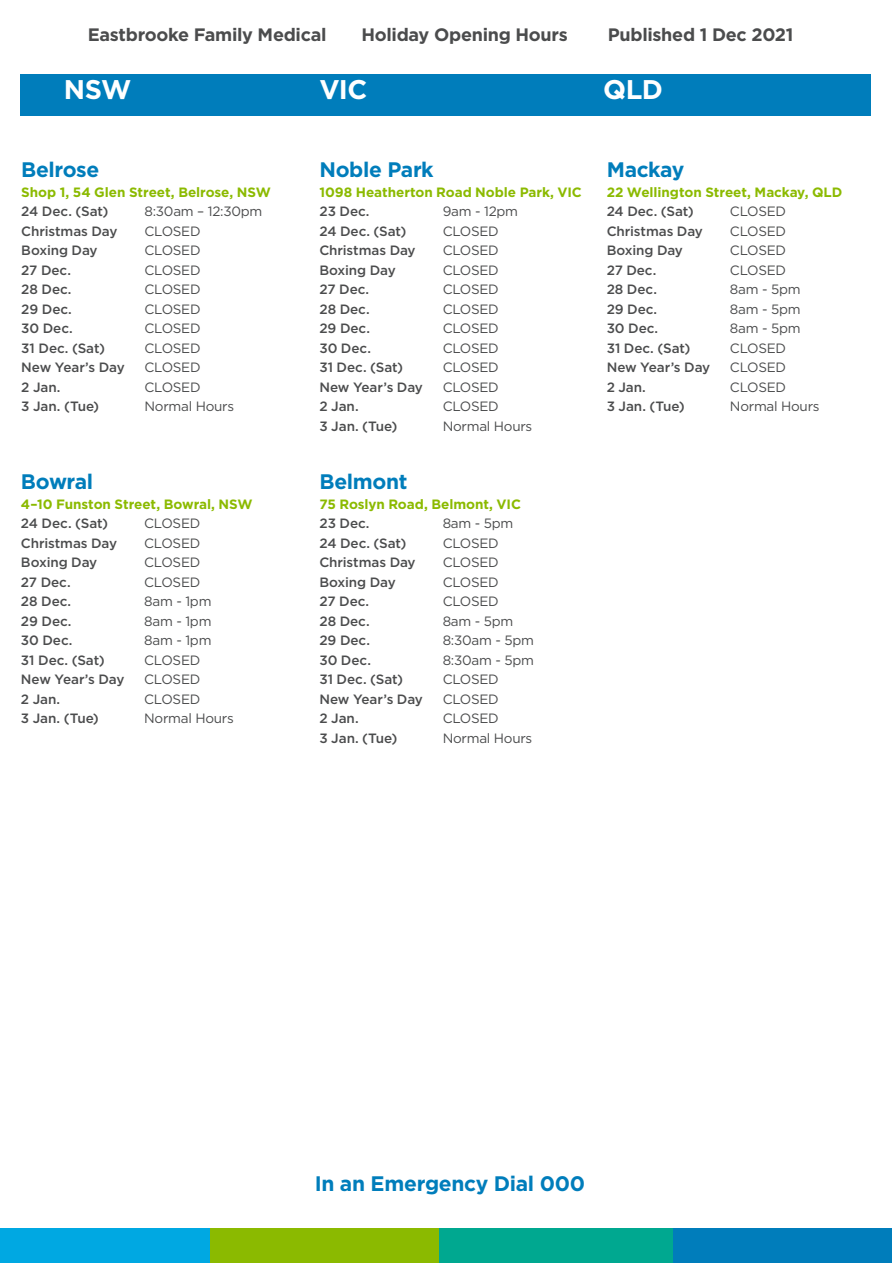
<style>
.page{position:relative;width:893px;height:1263px;background:#fff}
.page>*{position:absolute;margin:0;border:0;box-sizing:border-box;transform-origin:0 0}
.Body{font:700 27px "Gotham";letter-spacing:-.025em;color:#fff}
.Body-2{font:700 21px "Gotham";letter-spacing:-.015em;color:#007dbb}
.Body-3{font:700 18px "Gotham";letter-spacing:-.015em;color:#4b4c4d}
.Body-4{font:500 13.5px "Gotham";letter-spacing:-.005em;color:#4b4c4d}
.Body-5{font:13.5px "Gotham";letter-spacing:-.02em;color:#4b4c4d}
.Body-6{font:700 13.5px "Gotham";letter-spacing:-.005em;color:#8bba00}
</style>
<div class="page">
<div style="left:0;top:1228px;width:294px;height:35px;background:#00a8e2"></div>
<div style="left:210px;top:1228px;width:279px;height:35px;background:#8bba00"></div>
<div style="left:439px;top:1228px;width:247px;height:35px;background:#00a890"></div>
<div style="left:674px;top:1228px;width:218px;height:35px;background:#007dbb"></div>
<div style="left:20px;top:74px;width:851px;height:42px;background:#007dbb"></div>
<p class="Body-3" style="left:88px;top:22px;width:240px">Eastbrooke Family Medical</p>
<p class="Body-3" style="left:361px;top:22px;width:208px">Holiday Opening Hours</p>
<p class="Body-3" style="left:608px;top:22px;width:187px">Published 1 Dec 2021</p>
<p class="Body" style="left:64px;top:72px;width:69px">NSW</p>
<p class="Body" style="left:319px;top:72px;width:49px">VIC</p>
<p class="Body" style="left:603px;top:72px;width:61px">QLD</p>
<p class="Body-2" style="left:21px;top:156px;width:80px">Belrose</p>
<p class="Body-6" style="left:21px;top:183px;width:251px">Shop 1, 54 Glen Street, Belrose, NSW</p>
<p class="Body-4" style="left:21px;top:203px;width:89px">24 Dec. (Sat)</p>
<p class="Body-5" style="left:145px;top:203px;width:119px">8:30am – 12:30pm</p>
<p class="Body-4" style="left:21px;top:222px;width:98px">Christmas Day</p>
<p class="Body-5" style="left:145px;top:222px;width:58px">CLOSED</p>
<p class="Body-4" style="left:21px;top:242px;width:78px">Boxing Day</p>
<p class="Body-5" style="left:145px;top:242px;width:58px">CLOSED</p>
<p class="Body-4" style="left:21px;top:261px;width:51px">27 Dec.</p>
<p class="Body-5" style="left:145px;top:261px;width:58px">CLOSED</p>
<p class="Body-4" style="left:21px;top:281px;width:52px">28 Dec.</p>
<p class="Body-5" style="left:145px;top:281px;width:58px">CLOSED</p>
<p class="Body-4" style="left:21px;top:300px;width:52px">29 Dec.</p>
<p class="Body-5" style="left:145px;top:300px;width:58px">CLOSED</p>
<p class="Body-4" style="left:21px;top:320px;width:53px">30 Dec.</p>
<p class="Body-5" style="left:145px;top:320px;width:58px">CLOSED</p>
<p class="Body-4" style="left:21px;top:339px;width:85px">31 Dec. (Sat)</p>
<p class="Body-5" style="left:145px;top:339px;width:58px">CLOSED</p>
<p class="Body-4" style="left:21px;top:359px;width:105px">New Year’s Day</p>
<p class="Body-5" style="left:145px;top:359px;width:58px">CLOSED</p>
<p class="Body-4" style="left:21px;top:378px;width:41px">2 Jan.</p>
<p class="Body-5" style="left:145px;top:378px;width:58px">CLOSED</p>
<p class="Body-4" style="left:21px;top:398px;width:79px">3 Jan. (Tue)</p>
<p class="Body-5" style="left:145px;top:398px;width:91px">Normal Hours</p>
<p class="Body-2" style="left:21px;top:468px;width:74px">Bowral</p>
<p class="Body-6" style="left:21px;top:495px;width:233px">4–10 Funston Street, Bowral, NSW</p>
<p class="Body-4" style="left:21px;top:515px;width:89px">24 Dec. (Sat)</p>
<p class="Body-5" style="left:144px;top:515px;width:58px">CLOSED</p>
<p class="Body-4" style="left:21px;top:534px;width:98px">Christmas Day</p>
<p class="Body-5" style="left:144px;top:534px;width:58px">CLOSED</p>
<p class="Body-4" style="left:21px;top:554px;width:78px">Boxing Day</p>
<p class="Body-5" style="left:144px;top:554px;width:58px">CLOSED</p>
<p class="Body-4" style="left:21px;top:573px;width:51px">27 Dec.</p>
<p class="Body-5" style="left:144px;top:573px;width:58px">CLOSED</p>
<p class="Body-4" style="left:21px;top:593px;width:52px">28 Dec.</p>
<p class="Body-5" style="left:144px;top:593px;width:69px">8am - 1pm</p>
<p class="Body-4" style="left:21px;top:612px;width:52px">29 Dec.</p>
<p class="Body-5" style="left:144px;top:612px;width:69px">8am - 1pm</p>
<p class="Body-4" style="left:21px;top:632px;width:53px">30 Dec.</p>
<p class="Body-5" style="left:144px;top:632px;width:69px">8am - 1pm</p>
<p class="Body-4" style="left:21px;top:651px;width:85px">31 Dec. (Sat)</p>
<p class="Body-5" style="left:144px;top:651px;width:58px">CLOSED</p>
<p class="Body-4" style="left:21px;top:671px;width:105px">New Year’s Day</p>
<p class="Body-5" style="left:144px;top:671px;width:58px">CLOSED</p>
<p class="Body-4" style="left:21px;top:690px;width:41px">2 Jan.</p>
<p class="Body-5" style="left:144px;top:690px;width:58px">CLOSED</p>
<p class="Body-4" style="left:21px;top:710px;width:79px">3 Jan. (Tue)</p>
<p class="Body-5" style="left:144px;top:710px;width:91px">Normal Hours</p>
<p class="Body-2" style="left:319px;top:156px;width:116px">Noble Park</p>
<p class="Body-6" style="left:319px;top:183px;width:264px">1098 Heatherton Road Noble Park, VIC</p>
<p class="Body-4" style="left:319px;top:203px;width:52px">23 Dec.</p>
<p class="Body-5" style="left:443px;top:203px;width:77px">9am - 12pm</p>
<p class="Body-4" style="left:319px;top:222px;width:89px">24 Dec. (Sat)</p>
<p class="Body-5" style="left:443px;top:222px;width:58px">CLOSED</p>
<p class="Body-4" style="left:319px;top:242px;width:98px">Christmas Day</p>
<p class="Body-5" style="left:443px;top:242px;width:58px">CLOSED</p>
<p class="Body-4" style="left:319px;top:261px;width:78px">Boxing Day</p>
<p class="Body-5" style="left:443px;top:261px;width:58px">CLOSED</p>
<p class="Body-4" style="left:319px;top:281px;width:51px">27 Dec.</p>
<p class="Body-5" style="left:443px;top:281px;width:58px">CLOSED</p>
<p class="Body-4" style="left:319px;top:300px;width:52px">28 Dec.</p>
<p class="Body-5" style="left:443px;top:300px;width:58px">CLOSED</p>
<p class="Body-4" style="left:319px;top:320px;width:52px">29 Dec.</p>
<p class="Body-5" style="left:443px;top:320px;width:58px">CLOSED</p>
<p class="Body-4" style="left:319px;top:339px;width:53px">30 Dec.</p>
<p class="Body-5" style="left:443px;top:339px;width:58px">CLOSED</p>
<p class="Body-4" style="left:319px;top:359px;width:85px">31 Dec. (Sat)</p>
<p class="Body-5" style="left:443px;top:359px;width:58px">CLOSED</p>
<p class="Body-4" style="left:319px;top:378px;width:105px">New Year’s Day</p>
<p class="Body-5" style="left:443px;top:378px;width:58px">CLOSED</p>
<p class="Body-4" style="left:319px;top:398px;width:41px">2 Jan.</p>
<p class="Body-5" style="left:443px;top:398px;width:58px">CLOSED</p>
<p class="Body-4" style="left:319px;top:417px;width:79px">3 Jan. (Tue)</p>
<p class="Body-5" style="left:443px;top:417px;width:91px">Normal Hours</p>
<p class="Body-2" style="left:319px;top:468px;width:89px">Belmont</p>
<p class="Body-6" style="left:319px;top:495px;width:203px">75 Roslyn Road, Belmont, VIC</p>
<p class="Body-4" style="left:319px;top:515px;width:52px">23 Dec.</p>
<p class="Body-5" style="left:443px;top:515px;width:72px">8am - 5pm</p>
<p class="Body-4" style="left:319px;top:534px;width:89px">24 Dec. (Sat)</p>
<p class="Body-5" style="left:443px;top:534px;width:58px">CLOSED</p>
<p class="Body-4" style="left:319px;top:554px;width:98px">Christmas Day</p>
<p class="Body-5" style="left:443px;top:554px;width:58px">CLOSED</p>
<p class="Body-4" style="left:319px;top:573px;width:78px">Boxing Day</p>
<p class="Body-5" style="left:443px;top:573px;width:58px">CLOSED</p>
<p class="Body-4" style="left:319px;top:593px;width:51px">27 Dec.</p>
<p class="Body-5" style="left:443px;top:593px;width:58px">CLOSED</p>
<p class="Body-4" style="left:319px;top:612px;width:52px">28 Dec.</p>
<p class="Body-5" style="left:443px;top:612px;width:72px">8am - 5pm</p>
<p class="Body-4" style="left:319px;top:632px;width:52px">29 Dec.</p>
<p class="Body-5" style="left:443px;top:632px;width:93px">8:30am - 5pm</p>
<p class="Body-4" style="left:319px;top:651px;width:53px">30 Dec.</p>
<p class="Body-5" style="left:443px;top:651px;width:93px">8:30am - 5pm</p>
<p class="Body-4" style="left:319px;top:671px;width:85px">31 Dec. (Sat)</p>
<p class="Body-5" style="left:443px;top:671px;width:58px">CLOSED</p>
<p class="Body-4" style="left:319px;top:690px;width:105px">New Year’s Day</p>
<p class="Body-5" style="left:443px;top:690px;width:58px">CLOSED</p>
<p class="Body-4" style="left:319px;top:710px;width:41px">2 Jan.</p>
<p class="Body-5" style="left:443px;top:710px;width:58px">CLOSED</p>
<p class="Body-4" style="left:319px;top:729px;width:79px">3 Jan. (Tue)</p>
<p class="Body-5" style="left:443px;top:729px;width:91px">Normal Hours</p>
<p class="Body-2" style="left:607px;top:156px;width:79px">Mackay</p>
<p class="Body-6" style="left:607px;top:183px;width:237px">22 Wellington Street, Mackay, QLD</p>
<p class="Body-4" style="left:607px;top:203px;width:89px">24 Dec. (Sat)</p>
<p class="Body-5" style="left:730px;top:203px;width:58px">CLOSED</p>
<p class="Body-4" style="left:607px;top:222px;width:98px">Christmas Day</p>
<p class="Body-5" style="left:730px;top:222px;width:58px">CLOSED</p>
<p class="Body-4" style="left:607px;top:242px;width:78px">Boxing Day</p>
<p class="Body-5" style="left:730px;top:242px;width:58px">CLOSED</p>
<p class="Body-4" style="left:607px;top:261px;width:51px">27 Dec.</p>
<p class="Body-5" style="left:730px;top:261px;width:58px">CLOSED</p>
<p class="Body-4" style="left:607px;top:281px;width:52px">28 Dec.</p>
<p class="Body-5" style="left:730px;top:281px;width:72px">8am - 5pm</p>
<p class="Body-4" style="left:607px;top:300px;width:52px">29 Dec.</p>
<p class="Body-5" style="left:730px;top:300px;width:72px">8am - 5pm</p>
<p class="Body-4" style="left:607px;top:320px;width:53px">30 Dec.</p>
<p class="Body-5" style="left:730px;top:320px;width:72px">8am - 5pm</p>
<p class="Body-4" style="left:607px;top:339px;width:85px">31 Dec. (Sat)</p>
<p class="Body-5" style="left:730px;top:339px;width:58px">CLOSED</p>
<p class="Body-4" style="left:607px;top:359px;width:105px">New Year’s Day</p>
<p class="Body-5" style="left:730px;top:359px;width:58px">CLOSED</p>
<p class="Body-4" style="left:607px;top:378px;width:41px">2 Jan.</p>
<p class="Body-5" style="left:730px;top:378px;width:58px">CLOSED</p>
<p class="Body-4" style="left:607px;top:398px;width:79px">3 Jan. (Tue)</p>
<p class="Body-5" style="left:730px;top:398px;width:91px">Normal Hours</p>
<p class="Body-2" style="left:315px;top:1170px;width:272px">In an Emergency Dial 000</p>
</div>
